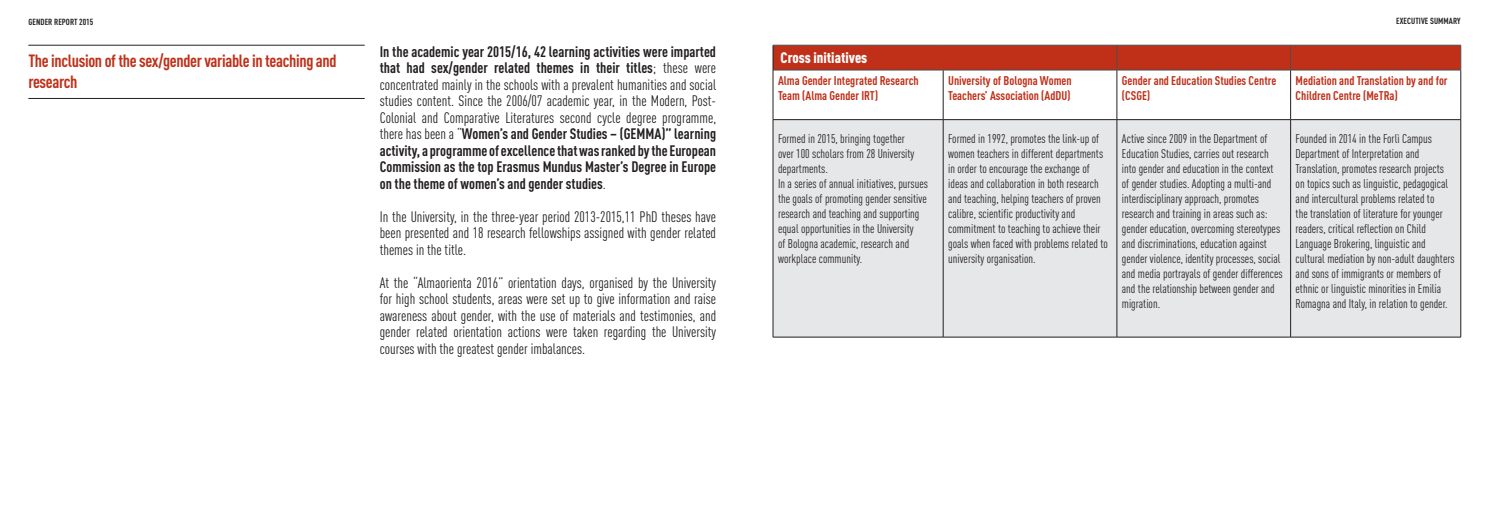
<style>
.page{position:relative;width:1489px;height:525px;background:#fff}
.page>*{position:absolute;margin:0;border:0;box-sizing:border-box;transform-origin:0 0}
.t1{font:700 condensed 17.5px/21px "DINOT";letter-spacing:-.02em;color:#c03019}
.t2{font:700 condensed 15px/16.5px "DINOT";color:#231f20;text-align:justify}
.t3{font:condensed 15px/16.5px "DINOT";color:#231f20;text-align:justify}
.t4{font:900 condensed 15px "DINOT";color:#fff}
.t5{font:condensed 12.5px/15px "DINOT";color:#231f20}
.t6{font:700 condensed 12.5px/15px "DINOT";color:#c03019}
.t7{font:700 condensed 8.75px "DINOT";letter-spacing:.01em;color:#231f20}
.s1{font-weight:400}
</style>
<div class="page">
<hr style="left:28px;top:45px;width:337px;height:1px;background:#231f20">
<hr style="left:28px;top:98px;width:337px;height:1px;background:#231f20">
<svg style="left:773px;top:71px;width:519px;height:48px"></svg>
<div style="left:773px;top:120px;width:687px;height:217px;background:#e6e7e9"></div>
<hr style="left:772px;top:70px;width:1px;height:49px;background:#231f20">
<hr style="left:772px;top:120px;width:1px;height:217px;background:#231f20">
<hr style="left:942px;top:70px;width:1px;height:49px;background:#231f20">
<hr style="left:1116px;top:70px;width:1px;height:49px;background:#231f20">
<hr style="left:1290px;top:70px;width:1px;height:49px;background:#231f20">
<hr style="left:1460px;top:70px;width:1px;height:49px;background:#231f20">
<hr style="left:772px;top:119px;width:171px;height:1px;background:#231f20">
<hr style="left:943px;top:119px;width:173px;height:1px;background:#231f20">
<hr style="left:942px;top:120px;width:1px;height:217px;background:#231f20">
<hr style="left:1116px;top:119px;width:174px;height:1px;background:#231f20">
<hr style="left:1116px;top:120px;width:1px;height:217px;background:#231f20">
<hr style="left:1290px;top:119px;width:170px;height:1px;background:#231f20">
<hr style="left:1290px;top:120px;width:1px;height:217px;background:#231f20">
<hr style="left:1460px;top:120px;width:1px;height:217px;background:#231f20">
<hr style="left:772px;top:337px;width:171px;height:1px;background:#231f20">
<hr style="left:943px;top:337px;width:173px;height:1px;background:#231f20">
<hr style="left:1116px;top:337px;width:174px;height:1px;background:#231f20">
<hr style="left:1290px;top:337px;width:170px;height:1px;background:#231f20">
<svg style="left:772px;top:45px;width:689px;height:25px;background:#ba321c"></svg>
<hr style="left:773px;top:70px;width:170px;height:1px;background:#4e4f50">
<hr style="left:943px;top:70px;width:173px;height:1px;background:#4e4f50">
<hr style="left:1116px;top:70px;width:174px;height:1px;background:#4e4f50">
<hr style="left:1290px;top:70px;width:170px;height:1px;background:#4e4f50">
<p class="t7" style="left:28px;top:17px;width:66px">GENDER REPORT 2015</p>
<p class="t7" style="left:1395px;top:16px;width:66px">EXECUTIVE SUMMARY</p>
<p class="t2" style="left:380px;top:43px;width:338px">In the academic year 2015/16, 42 learning activities were imparted that had sex/gender related themes in their titles<span class="s1">; these were concentrated mainly in the schools with a prevalent humanities and social studies content. Since the 2006/07 academic year, in the Modern, Post-Colonial and Comparative Literatures second cycle degree programme, there has been a “</span>Women’s and Gender Studies – (GEMMA)” learning activity, a programme of excellence that was ranked by the European Commission as the top Erasmus Mundus Master’s Degree in Europe on the theme of women’s and gender studies<span class="s1">.</span></p>
<p class="t3" style="left:380px;top:208px;width:338px">In the University, in the three-year period 2013-2015,11 PhD theses have been presented and 18 research fellowships assigned with gender related themes in the title.</p>
<p class="t3" style="left:380px;top:274px;width:338px">At the “Almaorienta 2016” orientation days, organised by the University for high school students, areas were set up to give information and raise awareness about gender, with the use of materials and testimonies, and gender related orientation actions were taken regarding the University courses with the greatest gender imbalances.</p>
<h1 class="t1" style="left:28px;top:50px;width:310px">The inclusion of the sex/gender variable in teaching and research</h1>
<p class="t4" style="left:780px;top:49px;width:88px">Cross initiatives</p>
<p class="t6" style="left:778px;top:72px;width:142px">Alma Gender Integrated Research<br>Team (Alma Gender IRT)</p>
<p class="t6" style="left:948px;top:72px;width:125px">University of Bologna Women<br>Teachers’ Association (AdDU)</p>
<p class="t6" style="left:1121px;top:72px;width:156px">Gender and Education Studies Centre (CSGE)</p>
<p class="t6" style="left:1295px;top:72px;width:153px">Mediation and Translation by and for<br>Children Centre (MeTRa)</p>
<p class="t5" style="left:778px;top:131px;width:151px">Formed in 2015, bringing together<br>over 100 scholars from 28 University departments.<br>In a series of annual initiatives, pursues the goals of promoting gender sensitive research and teaching and supporting equal opportunities in the University<br>of Bologna academic, research and workplace community.</p>
<p class="t5" style="left:948px;top:131px;width:161px">Formed in 1992, promotes the link-up of women teachers in different departments in order to encourage the exchange of ideas and collaboration in both research and teaching, helping teachers of proven calibre, scientific productivity and commitment to teaching to achieve their goals when faced with problems related to university organisation.</p>
<p class="t5" style="left:1121px;top:131px;width:162px">Active since 2009 in the Department of Education Studies, carries out research into gender and education in the context of gender studies. Adopting a multi-and interdisciplinary approach, promotes research and training in areas such as: gender education, overcoming stereotypes and discriminations, education against gender violence, identity processes, social and media portrayals of gender differences and the relationship between gender and migration.</p>
<p class="t5" style="left:1295px;top:131px;width:160px">Founded in 2014 in the Forlì Campus Department of Interpretation and Translation, promotes research projects on topics such as linguistic, pedagogical and intercultural problems related to<br>the translation of literature for younger readers, critical reflection on Child Language Brokering, linguistic and cultural mediation by non-adult daughters and sons of immigrants or members of ethnic or linguistic minorities in Emilia Romagna and Italy, in relation to gender.</p>
</div>
